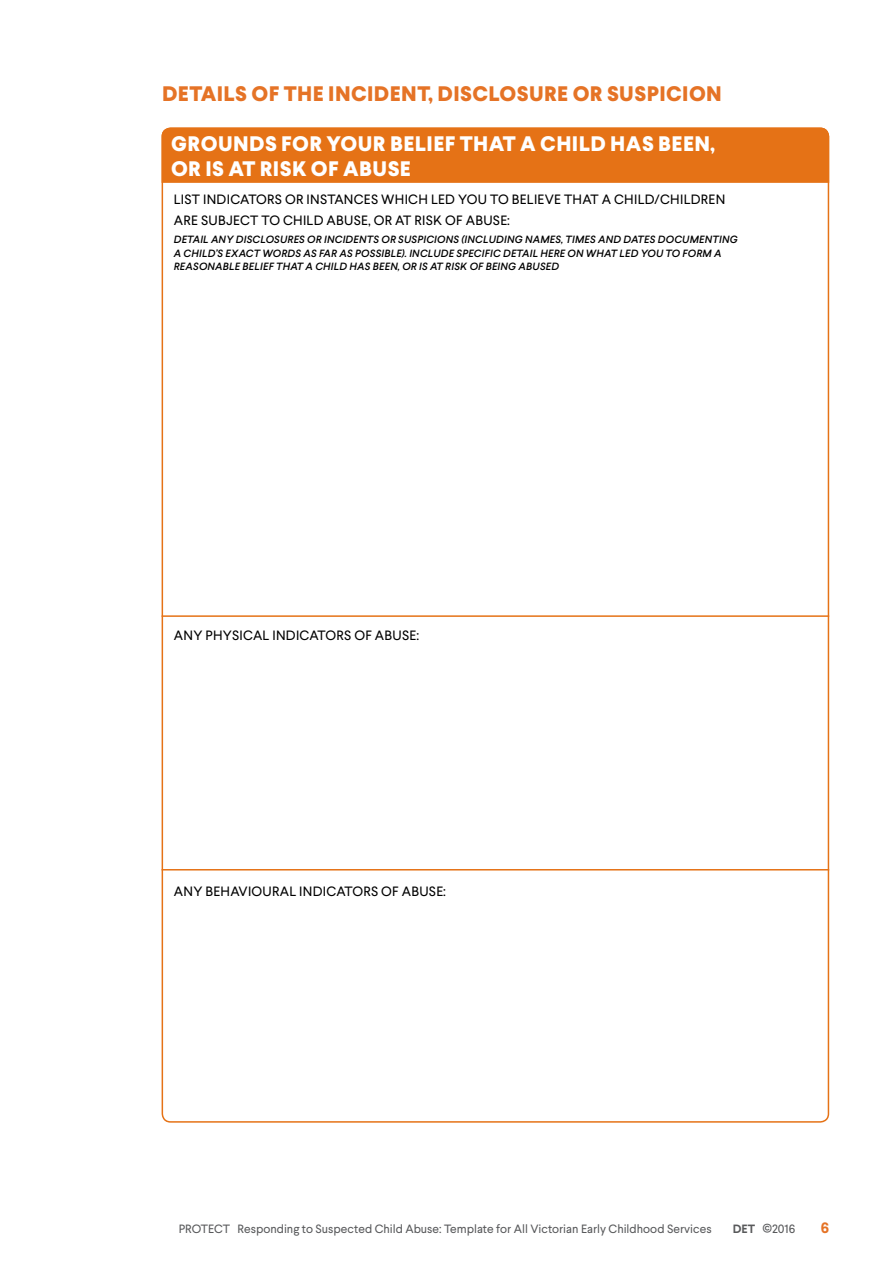
<style>
.page{position:relative;width:893px;height:1263px;background:#fff}
.page>*{position:absolute;margin:0;border:0;box-sizing:border-box;transform-origin:0 0}
.t1{font:800 21px/25.2px "Larsseit";letter-spacing:.02em;color:#fff}
.t2{font:800 21px "Larsseit";letter-spacing:.02em;color:#e57326}
.t3{font:700 15px "Larsseit";color:#e57326}
.t4{font:13.5px/21.3px "Larsseit";letter-spacing:.02em;color:#000}
.t5{font:12px "Larsseit";color:#58595b}
.t6{font:italic 500 10.5px/13.5px "Larsseit";letter-spacing:.02em;color:#000}
.s1{font-weight:700}
.s2{font-size:16.5px}
</style>
<div class="page">
<div style="left:162px;top:128px;width:667px;height:55px;background:#e57216"></div>
<hr style="left:162px;top:615px;width:667px;height:2px;background:#e57216">
<hr style="left:162px;top:869px;width:667px;height:1px;background:#e57216">
<h1 class="t2" style="left:162px;top:80px;width:561px">DETAILS OF THE INCIDENT, DISCLOSURE OR SUSPICION</h1>
<h1 class="t1" style="left:171px;top:131px;width:546px">GROUNDS FOR YOUR BELIEF THAT A CHILD HAS BEEN,<br>OR IS AT RISK OF ABUSE</h1>
<p class="t4" style="left:174px;top:189px;width:553px">LIST INDICATORS OR INSTANCES WHICH LED YOU TO BELIEVE THAT A CHILD/CHILDREN<br>ARE SUBJECT TO CHILD ABUSE, OR AT RISK OF ABUSE:</p>
<p class="t6" style="left:174px;top:233px;width:565px">DETAIL ANY DISCLOSURES OR INCIDENTS OR SUSPICIONS (INCLUDING NAMES, TIMES AND DATES DOCUMENTING<br>A CHILD’S EXACT WORDS AS FAR AS POSSIBLE). INCLUDE SPECIFIC DETAIL HERE ON WHAT LED YOU TO FORM A<br>REASONABLE BELIEF THAT A CHILD HAS BEEN, OR IS AT RISK OF BEING ABUSED</p>
<p class="t4" style="left:174px;top:625px;width:247px">ANY PHYSICAL INDICATORS OF ABUSE:</p>
<p class="t4" style="left:174px;top:880px;width:274px">ANY BEHAVIOURAL INDICATORS OF ABUSE:</p>
<p class="t5" style="left:179px;top:1221px;width:534px">PROTECT Responding to Suspected Child Abuse: Template for All Victorian Early Childhood Services</p>
<p class="t5" style="left:733px;top:1221px;width:64px"><span class="s1">DET</span> <span class="s2">©</span>2016</p>
<h2 class="t3" style="left:821px;top:1218px;width:10px">6</h2>
</div>
